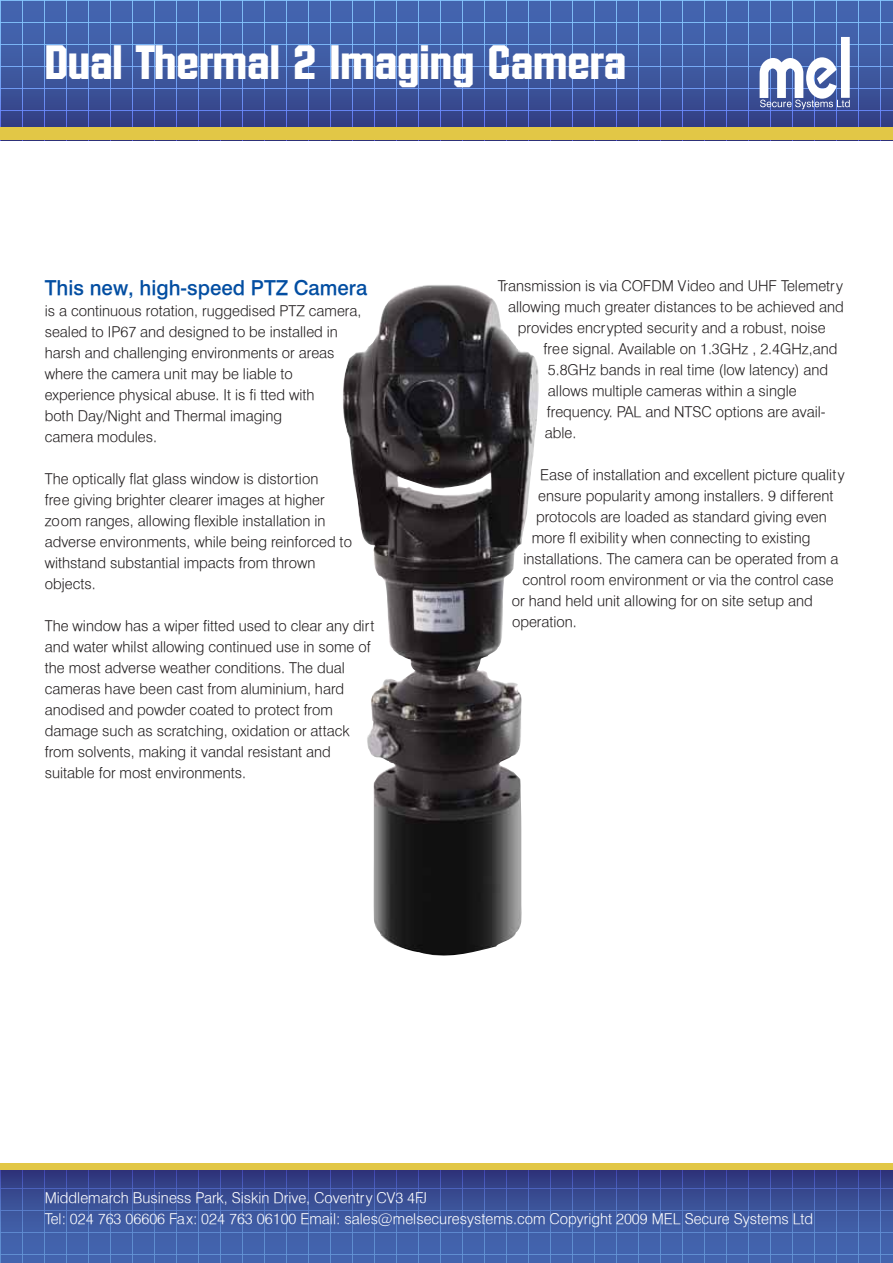
<style>
.page{position:relative;width:893px;height:1263px;background:#fff}
.page>*{position:absolute;margin:0;border:0;box-sizing:border-box;transform-origin:0 0}
.t1{font:800 48px "Facet";color:#fff}
.t2{font:500 20.25px "Halvett";color:#034ea2}
.t3{font:300 15px/21px "Halvett";color:#231f20}
.t4{font:300 15px/21px "Halvett";color:#fff}
</style>
<div class="page">
<svg style="left:0;top:0;width:893px;height:128px;background:#435fa5"></svg>
<svg style="left:0;top:1169px;width:893px;height:94px;background:#40589e"></svg>
<div style="left:0;top:128px;width:893px;height:12px;background:#e2c746"></div>
<div style="left:0;top:1163px;width:893px;height:6px;background:#e2c746"></div>
<svg style="left:760px;top:37px;width:90px;height:72px"></svg>
<img style="left:343px;top:285px;width:196px;height:671px">
<h1 class="t1" style="left:45px;top:35px;width:583px">Dual Thermal 2 Imaging Camera</h1>
<h2 class="t2" style="left:45px;top:276px;width:324px">This new, high-speed PTZ Camera</h2>
<p class="t3" style="left:45px;top:300px;width:318px">is a continuous rotation, ruggedised PTZ camera, sealed to IP67 and designed to be installed in harsh and challenging environments or areas where the camera unit may be liable to experience physical abuse. It is fi tted with<br>both Day/Night and Thermal imaging<br>camera modules.</p>
<p class="t3" style="left:45px;top:468px;width:309px">The optically flat glass window is distortion<br>free giving brighter clearer images at higher zoom ranges, allowing flexible installation in adverse environments, while being reinforced to withstand substantial impacts from thrown objects.</p>
<p class="t3" style="left:45px;top:615px;width:331px">The window has a wiper fitted used to clear any dirt and water whilst allowing continued use in some of the most adverse weather conditions. The dual cameras have been cast from aluminium, hard anodised and powder coated to protect from damage such as scratching, oxidation or attack from solvents, making it vandal resistant and suitable for most environments.</p>
<p class="t3" style="left:498px;top:275px;width:347px">Transmission is via COFDM Video and UHF Telemetry</p>
<p class="t3" style="left:508px;top:296px;width:337px">allowing much greater distances to be achieved and</p>
<p class="t3" style="left:518px;top:317px;width:309px">provides encrypted security and a robust, noise</p>
<p class="t3" style="left:543px;top:338px;width:295px">free signal. Available on 1.3GHz , 2.4GHz,and</p>
<p class="t3" style="left:548px;top:359px;width:282px">5.8GHz bands in real time (low latency) and</p>
<p class="t3" style="left:548px;top:380px;width:250px">allows multiple cameras within a single</p>
<p class="t3" style="left:547px;top:401px;width:280px">frequency. PAL and NTSC options are avail-</p>
<p class="t3" style="left:545px;top:422px;width:33px">able.</p>
<p class="t3" style="left:540px;top:464px;width:306px">Ease of installation and excellent picture quality</p>
<p class="t3" style="left:538px;top:485px;width:297px">ensure popularity among installers. 9 different</p>
<p class="t3" style="left:536px;top:506px;width:292px">protocols are loaded as standard giving even</p>
<p class="t3" style="left:532px;top:527px;width:280px">more fl exibility when connecting to existing</p>
<p class="t3" style="left:523px;top:548px;width:317px">installations. The camera can be operated from a</p>
<p class="t3" style="left:523px;top:569px;width:313px">control room environment or via the control case</p>
<p class="t3" style="left:512px;top:590px;width:302px">or hand held unit allowing for on site setup and</p>
<p class="t3" style="left:512px;top:611px;width:66px">operation.</p>
<p class="t4" style="left:45px;top:1187px;width:770px">Middlemarch Business Park, Siskin Drive, Coventry CV3 4FJ<br>Tel: 024 763 06606 Fax: 024 763 06100 Email: sales@melsecuresystems.com Copyright 2009 MEL Secure Systems Ltd</p>
</div>
